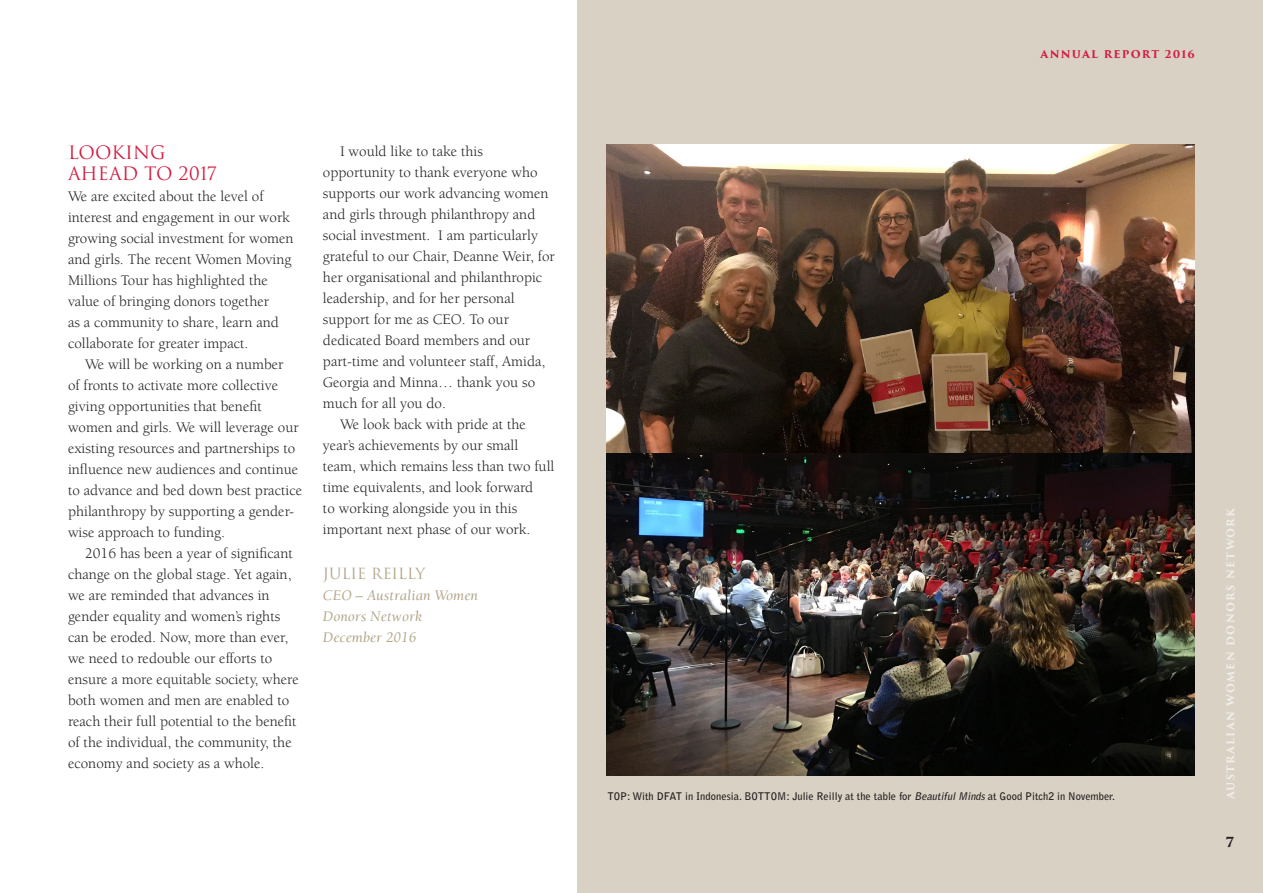
<style>
.page{position:relative;width:1263px;height:893px;background:#fff}
.page>*{position:absolute;margin:0;border:0;box-sizing:border-box;transform-origin:0 0}
.t1{font:18px/21px "Trajan Pro 3";color:#d31e43}
.t2{font:15px/21px "Berkeley";color:#231f20}
.t3{font:italic 15px/21px "Berkeley";letter-spacing:.005em;color:#b3a78b}
.t4{font:15px "Trajan Pro 3";letter-spacing:-.005em;color:#b3a78b}
.t5{font:700 13.5px "Trajan Pro 3";color:#231f20}
.t6{font:700 10.5px "Bell Gothic Std";color:#231f20}
.t7{font:700 10.5px "Trajan Pro 3";letter-spacing:.115em;color:#f1eeea}
.t8{font:700 10.5px "Trajan Pro 3";letter-spacing:.115em;color:#d31e43}
.s1{font-style:italic}
</style>
<div class="page">
<div style="left:578px;top:0;width:685px;height:893px;background:#d8d1c4"></div>
<img style="left:607px;top:145px;width:588px;height:630px">
<p class="t1" style="left:68px;top:143px;width:150px">LOOKING<br>AHEAD TO 2017</p>
<p class="t2" style="left:68px;top:186px;width:227px">We are excited about the level of interest and engagement in our work growing social investment for women and girls. The recent Women Moving Millions Tour has highlighted the value of bringing donors together<br>as a community to share, learn and collaborate for greater impact.</p>
<p class="t2" style="left:68px;top:354px;width:236px;text-indent:17px">We will be working on a number<br>of fronts to activate more collective giving opportunities that benefit women and girls. We will leverage our existing resources and partnerships to influence new audiences and continue to advance and bed down best practice philanthropy by supporting a gender&shy;wise approach to funding.</p>
<p class="t2" style="left:68px;top:543px;width:232px;text-indent:17px">2016 has been a year of significant change on the global stage. Yet again, we are reminded that advances in gender equality and women’s rights can be eroded. Now, more than ever, we need to redouble our efforts to ensure a more equitable society, where both women and men are enabled to reach their full potential to the benefit of the individual, the community, the economy and society as a whole.</p>
<p class="t2" style="left:340px;top:141px;width:145px">I would like to take this</p>
<p class="t2" style="left:323px;top:162px;width:216px">opportunity to thank everyone who</p>
<p class="t2" style="left:323px;top:183px;width:227px">supports our work advancing women</p>
<p class="t2" style="left:323px;top:204px;width:214px">and girls through philanthropy and</p>
<p class="t2" style="left:323px;top:225px;width:216px">social investment. I am particularly</p>
<p class="t2" style="left:323px;top:246px;width:233px">grateful to our Chair, Deanne Weir, for</p>
<p class="t2" style="left:323px;top:267px;width:221px">her organisational and philanthropic</p>
<p class="t2" style="left:323px;top:288px;width:193px">leadership, and for her personal</p>
<p class="t2" style="left:323px;top:309px;width:187px">support for me as CEO. To our</p>
<p class="t2" style="left:323px;top:330px;width:209px">dedicated Board members and our</p>
<p class="t2" style="left:323px;top:351px;width:224px">part-time and volunteer staff, Amida,</p>
<p class="t2" style="left:323px;top:372px;width:214px">Georgia and Minna… thank you so</p>
<p class="t2" style="left:323px;top:393px;width:125px">much for all you do.</p>
<p class="t2" style="left:340px;top:414px;width:187px">We look back with pride at the</p>
<p class="t2" style="left:323px;top:435px;width:197px">year’s achievements by our small</p>
<p class="t2" style="left:323px;top:456px;width:233px">team, which remains less than two full</p>
<p class="t2" style="left:323px;top:477px;width:212px">time equivalents, and look forward</p>
<p class="t2" style="left:323px;top:498px;width:196px">to working alongside you in this</p>
<p class="t2" style="left:323px;top:519px;width:209px">important next phase of our work.</p>
<p class="t4" style="left:323px;top:563px;width:104px">JULIE REILLY</p>
<p class="t3" style="left:323px;top:585px;width:157px">CEO – Australian Women<br>Donors Network<br>December 2016</p>
<p class="t8" style="left:1040px;top:46px;width:156px">ANNUAL REPORT 2016</p>
<p class="t6" style="left:607px;top:790px;width:509px">TOP: With DFAT in Indonesia. BOTTOM: Julie Reilly at the table for <span class="s1">Beautiful Minds</span> at Good Pitch2 in November.</p>
<p class="t7" style="left:1223px;top:799px;width:294px;rotate:-90deg">AUSTRALIAN WOMEN DONORS NETWORK</p>
<p class="t5" style="left:1226px;top:832px;width:10px">7</p>
</div>
